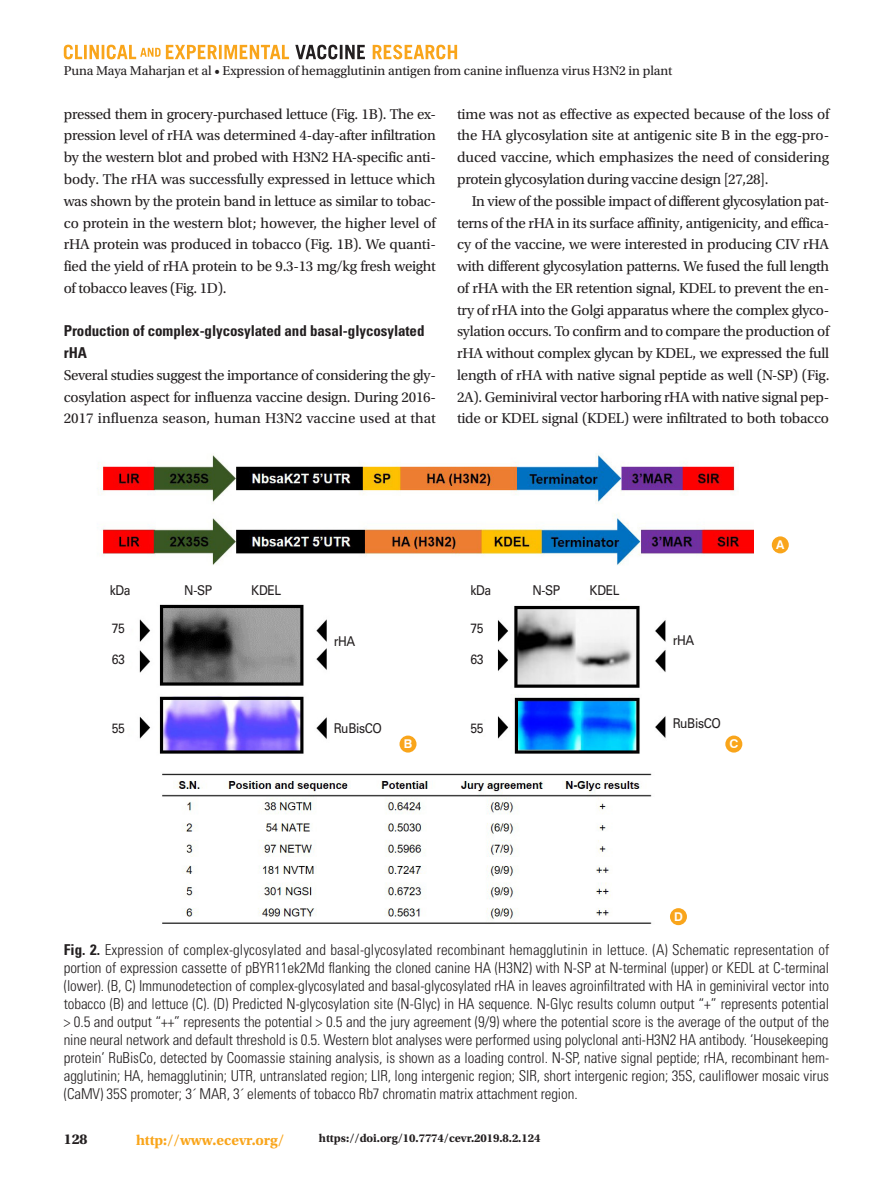
<style>
.page{position:relative;width:893px;height:1191px;background:#fff}
.page>*{position:absolute;margin:0;border:0;box-sizing:border-box;transform-origin:0 0}
.CVER_본문{font:15px/21.8px "Utopia Std";letter-spacing:-.02em;color:#231f20;text-align:justify}
.CVER_표그림캡션{font:300 condensed 15px/18px "Univers LT Std";letter-spacing:-.005em;color:#231f20;text-align:justify}
.CVER_중제목{font:700 condensed 15px/21.8px "Univers LT Std";letter-spacing:-.005em;color:#231f20}
.t1{font:700 15px "Utopia Std";letter-spacing:-.005em;color:#f9a51b}
.t2{font:700 15px "Utopia Std";color:#231f20}
.t3{font:13.5px "Utopia Std";letter-spacing:-.005em;color:#231f20}
.CVER_그림지문{font:13.5px "Univers LT Std";letter-spacing:-.03em;color:#231f20;scale:.9 1}
.t4{font:700 12.15px "Swiss 721 BT";color:#fff}
.t5{font:700 12px "Utopia Std";letter-spacing:-.005em;color:#231f20}
.s1{font-weight:700}
</style>
<div class="page">
<svg style="left:373px;top:45px;width:84px;height:14px"></svg>
<svg style="left:295px;top:45px;width:70px;height:14px"></svg>
<svg style="left:64px;top:45px;width:225px;height:14px"></svg>
<img style="left:162px;top:773px;width:490px;height:151px">
<div style="left:670px;top:908px;width:17px;height:17px;background:#f9a51b;border-radius:50%"></div>
<img style="left:497px;top:605px;width:177px;height:149px">
<div style="left:725px;top:735px;width:17px;height:17px;background:#f9a51b;border-radius:50%"></div>
<img style="left:139px;top:600px;width:188px;height:154px">
<div style="left:399px;top:735px;width:17px;height:17px;background:#f9a51b;border-radius:50%"></div>
<img style="left:102px;top:514px;width:651px;height:51px">
<img style="left:97px;top:455px;width:639px;height:49px">
<div style="left:772px;top:536px;width:17px;height:17px;background:#f9a51b;border-radius:50%"></div>
<p class="t3" style="left:64px;top:63px;width:610px">Puna Maya Maharjan et al • Expression of hemagglutinin antigen from canine influenza virus H3N2 in plant</p>
<p class="CVER_본문" style="left:64px;top:103px;width:374px">pressed them in grocery-purchased lettuce (Fig. 1B). The ex&shy;pression level of rHA was determined 4-day-after infiltration by the western blot and probed with H3N2 HA-specific anti&shy;body. The rHA was successfully expressed in lettuce which was shown by the protein band in lettuce as similar to tobac&shy;co protein in the western blot; however, the higher level of rHA protein was produced in tobacco (Fig. 1B). We quanti&shy;fied the yield of rHA protein to be 9.3-13 mg/kg fresh weight of tobacco leaves (Fig. 1D).</p>
<p class="CVER_중제목" style="left:64px;top:320px;width:362px">Production of complex-glycosylated and basal-glycosylated rHA</p>
<p class="CVER_본문" style="left:64px;top:364px;width:374px">Several studies suggest the importance of considering the gly&shy;cosylation aspect for influenza vaccine design. During 2016- 2017 influenza season, human H3N2 vaccine used at that</p>
<p class="CVER_본문" style="left:457px;top:103px;width:374px">time was not as effective as expected because of the loss of the HA glycosylation site at antigenic site B in the egg-pro&shy;duced vaccine, which emphasizes the need of considering protein glycosylation during vaccine design [27,28].</p>
<p class="CVER_본문" style="left:457px;top:190px;width:374px;text-indent:15px">In view of the possible impact of different glycosylation pat&shy;terns of the rHA in its surface affinity, antigenicity, and effica&shy;cy of the vaccine, we were interested in producing CIV rHA with different glycosylation patterns. We fused the full length of rHA with the ER retention signal, KDEL to prevent the en&shy;try of rHA into the Golgi apparatus where the complex glyco&shy;sylation occurs. To confirm and to compare the production of rHA without complex glycan by KDEL, we expressed the full length of rHA with native signal peptide as well (N-SP) (Fig.<br>2A). Geminiviral vector harboring rHA with native signal pep&shy;tide or KDEL signal (KDEL) were infiltrated to both tobacco</p>
<p class="CVER_그림지문" style="left:110px;top:582px;width:25px">kDa</p>
<p class="CVER_그림지문" style="left:184px;top:582px;width:33px">N-SP</p>
<p class="CVER_그림지문" style="left:251px;top:582px;width:35px">KDEL</p>
<p class="CVER_그림지문" style="left:112px;top:620px;width:16px">75</p>
<p class="CVER_그림지문" style="left:112px;top:651px;width:16px">63</p>
<p class="CVER_그림지문" style="left:112px;top:720px;width:16px">55</p>
<p class="CVER_그림지문" style="left:334px;top:633px;width:25px">rHA</p>
<p class="CVER_그림지문" style="left:334px;top:719px;width:55px">RuBisCO</p>
<p class="t4" style="left:404px;top:736px;width:10px">B</p>
<p class="CVER_그림지문" style="left:470px;top:582px;width:25px">kDa</p>
<p class="CVER_그림지문" style="left:532px;top:582px;width:33px">N-SP</p>
<p class="CVER_그림지문" style="left:590px;top:582px;width:35px">KDEL</p>
<p class="CVER_그림지문" style="left:470px;top:620px;width:16px">75</p>
<p class="CVER_그림지문" style="left:470px;top:651px;width:16px">63</p>
<p class="CVER_그림지문" style="left:470px;top:720px;width:16px">55</p>
<p class="CVER_그림지문" style="left:673px;top:632px;width:25px">rHA</p>
<p class="CVER_그림지문" style="left:673px;top:715px;width:55px">RuBisCO</p>
<p class="t4" style="left:729px;top:736px;width:10px">C</p>
<p class="t4" style="left:776px;top:537px;width:10px">A</p>
<p class="t4" style="left:674px;top:909px;width:10px">D</p>
<p class="CVER_표그림캡션" style="left:64px;top:940px;width:767px"><span class="s1">Fig. 2.</span> Expression of complex-glycosylated and basal-glycosylated recombinant hemagglutinin in lettuce. (A) Schematic representation of portion of expression cassette of pBYR11ek2Md flanking the cloned canine HA (H3N2) with N-SP at N-terminal (upper) or KEDL at C-terminal (lower). (B, C) Immunodetection of complex-glycosylated and basal-glycosylated rHA in leaves agroinfiltrated with HA in geminiviral vector into tobacco (B) and lettuce (C). (D) Predicted N-glycosylation site (N-Glyc) in HA sequence. N-Glyc results column output “+” represents potential &gt; 0.5 and output “++” represents the potential &gt; 0.5 and the jury agreement (9/9) where the potential score is the average of the output of the nine neural network and default threshold is 0.5. Western blot analyses were performed using polyclonal anti-H3N2 HA antibody. ‘Housekeeping protein’ RuBisCo, detected by Coomassie staining analysis, is shown as a loading control. N-SP, native signal peptide; rHA, recombinant hem&shy;agglutinin; HA, hemagglutinin; UTR, untranslated region; LIR, long intergenic region; SIR, short intergenic region; 35S, cauliflower mosaic virus (CaMV) 35S promoter; 3´ MAR, 3´ elements of tobacco Rb7 chromatin matrix attachment region.</p>
<p class="t2" style="left:64px;top:1130px;width:25px">128</p>
<p class="t1" style="left:136px;top:1131px;width:150px">http://www.ecevr.org/</p>
<p class="t5" style="left:319px;top:1131px;width:223px">https://doi.org/10.7774/cevr.2019.8.2.124</p>
</div>
